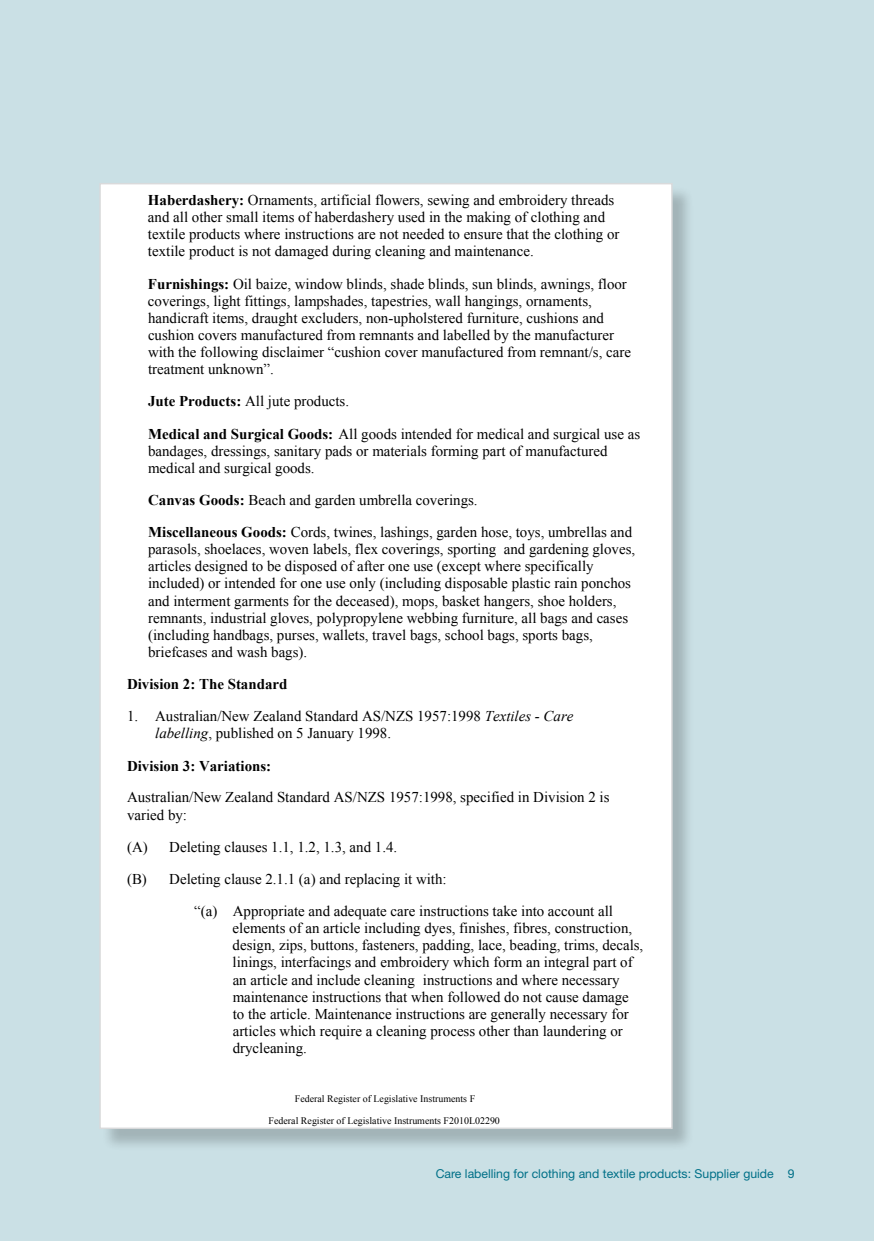
<style>
.page{position:relative;width:874px;height:1241px;background:#fff}
.page>*{position:absolute;margin:0;border:0;box-sizing:border-box;transform-origin:0 0}
.t1{font:14.88px/17.2px "Times New Roman";color:#000}
.t2{font:700 14.88px "Times New Roman";color:#000}
.t3{font:12.25px "Helvetica Neue LT Std";color:#007088}
.t4{font:9.97px "Times New Roman";color:#000}
.s1{font-weight:700}
.s2{font-style:italic}
</style>
<div class="page">
<div style="left:0;top:0;width:873px;height:1240px;background:#cae0e5"></div>
<div style="left:101px;top:185px;width:593px;height:965px;background:#000;opacity:.2"></div>
<div style="left:100px;top:184px;width:571px;height:944px;background:#fff"></div>
<p class="t1" style="left:148px;top:191px;width:473px"><span class="s1">Haberdashery:</span> Ornaments, artificial flowers, sewing and embroidery threads and all other small items of haberdashery used in the making of clothing and textile products where instructions are not needed to ensure that the clothing or textile product is not damaged during cleaning and maintenance.</p>
<p class="t1" style="left:148px;top:275px;width:484px"><span class="s1">Furnishings:</span> Oil baize, window blinds, shade blinds, sun blinds, awnings, floor coverings, light fittings, lampshades, tapestries, wall hangings, ornaments, handicraft items, draught excluders, non-upholstered furniture, cushions and cushion covers manufactured from remnants and labelled by the manufacturer with the following disclaimer “cushion cover manufactured from remnant/s, care treatment unknown”.</p>
<p class="t1" style="left:148px;top:385px;width:493px;line-height:32px"><span class="s1">Jute Products:</span> All jute products.<br><span class="s1">Medical and Surgical Goods:</span> All goods intended for medical and surgical use as</p>
<p class="t1" style="left:148px;top:442px;width:460px">bandages, dressings, sanitary pads or materials forming part of manufactured medical and surgical goods.</p>
<p class="t1" style="left:148px;top:483px;width:485px;line-height:32px"><span class="s1">Canvas Goods:</span> Beach and garden umbrella coverings.<br><span class="s1">Miscellaneous Goods:</span> Cords, twines, lashings, garden hose, toys, umbrellas and</p>
<p class="t1" style="left:148px;top:540px;width:488px">parasols, shoelaces, woven labels, flex coverings, sporting and gardening gloves, articles designed to be disposed of after one use (except where specifically included) or intended for one use only (including disposable plastic rain ponchos and interment garments for the deceased), mops, basket hangers, shoe holders, remnants, industrial gloves, polypropylene webbing furniture, all bags and cases (including handbags, purses, wallets, travel bags, school bags, sports bags, briefcases and wash bags).</p>
<p class="t2" style="left:127px;top:674px;width:162px">Division 2: The Standard</p>
<p class="t1" style="left:155px;top:707px;width:419px;text-indent:-28px">1. Australian/New Zealand Standard AS/NZS 1957:1998 <span class="s2">Textiles - Care labelling</span>, published on 5 January 1998.</p>
<p class="t1" style="left:127px;top:749px;width:484px;line-height:31.8px"><span class="s1">Division 3: Variations:<br></span>Australian/New Zealand Standard AS/NZS 1957:1998, specified in Division 2 is</p>
<p class="t1" style="left:127px;top:805px;width:62px">varied by:</p>
<p class="t1" style="left:127px;top:837px;width:272px">(A) Deleting clauses 1.1, 1.2, 1.3, and 1.4.</p>
<p class="t1" style="left:127px;top:869px;width:321px">(B) Deleting clause 2.1.1 (a) and replacing it with:</p>
<p class="t1" style="left:194px;top:901px;width:420px">“(a) Appropriate and adequate care instructions take into account all</p>
<p class="t1" style="left:232px;top:919px;width:412px">elements of an article including dyes, finishes, fibres, construction, design, zips, buttons, fasteners, padding, lace, beading, trims, decals, linings, interfacings and embroidery which form an integral part of an article and include cleaning instructions and where necessary maintenance instructions that when followed do not cause damage to the article. Maintenance instructions are generally necessary for articles which require a cleaning process other than laundering or drycleaning.</p>
<p class="t4" style="left:295px;top:1091px;width:182px">Federal Register of Legislative Instruments F</p>
<p class="t4" style="left:268px;top:1113px;width:233px">Federal Register of Legislative Instruments F2010L02290</p>
<p class="t3" style="left:435px;top:1166px;width:360px">Care labelling for clothing and textile products: Supplier guide 9</p>
</div>
